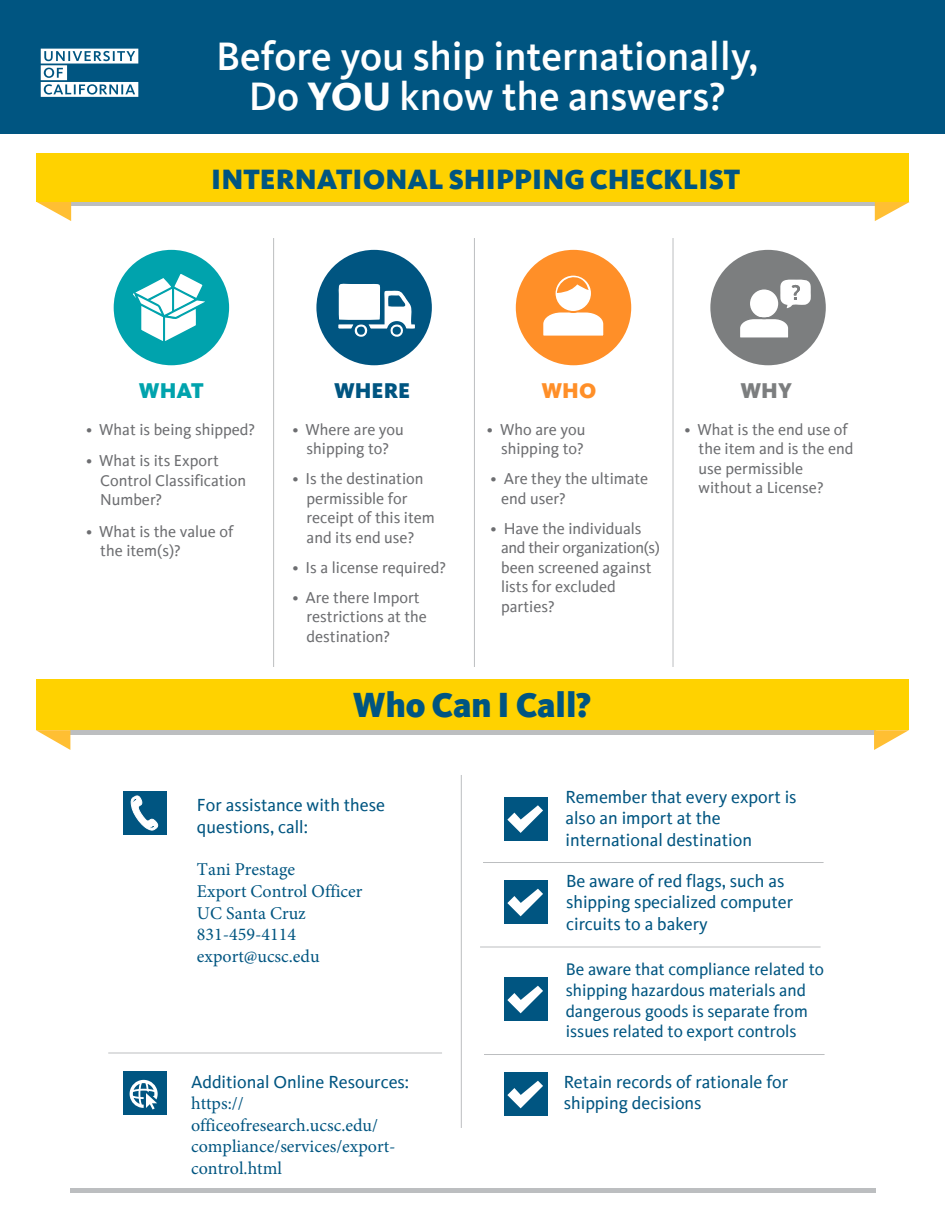
<style>
.page{position:relative;width:945px;height:1215px;background:#fff}
.page>*{position:absolute;margin:0;border:0;box-sizing:border-box;transform-origin:0 0}
.t1{font:500 40.8px/40.5px "Kievit Offc Pro";color:#fff;text-align:center}
.t2{font:900 36px "Kievit Offc Pro";color:#005581}
.t3{font:900 28.8px "Kievit Offc Pro";color:#005581}
.t4{font:900 22.05px "Kievit Offc Pro";color:#005581}
.t5{font:900 22.05px "Kievit Offc Pro";color:#00a3ad}
.t6{font:900 22.05px "Kievit Offc Pro";color:#7c7e7f}
.t7{font:900 22.05px "Kievit Offc Pro";color:#ff8f28}
.t8{font:18px/21.6px "Kievit Offc Pro";color:#005581}
.t9{font:18px/21.6px "Minion Pro";color:#005581}
.t10{font:17.25px/20.7px "Kievit Offc Pro";color:#005581}
.t11{font:16.2px/19.5px "Kievit Offc Pro";color:#6d6e71}
.s1{font-weight:800}
</style>
<div class="page">
<div style="left:114px;top:250px;width:115px;height:115px;background:#00a3ad;border-radius:50%"></div>
<svg style="left:133px;top:274px;width:72px;height:67px"></svg>
<div style="left:316px;top:250px;width:116px;height:115px;background:#005581;border-radius:50%"></div>
<svg style="left:338px;top:283px;width:77px;height:54px"></svg>
<div style="left:710px;top:250px;width:116px;height:115px;background:#7c7e7f;border-radius:50%"></div>
<svg style="left:740px;top:279px;width:71px;height:59px"></svg>
<div style="left:516px;top:250px;width:115px;height:115px;background:#ff8f28;border-radius:50%"></div>
<svg style="left:543px;top:275px;width:61px;height:61px"></svg>
<div style="left:0;top:0;width:945px;height:134px;background:#005581"></div>
<div style="left:70px;top:730px;width:806px;height:5px;background:#bcbec0"></div>
<div style="left:70px;top:1188px;width:806px;height:5px;background:#bcbec0"></div>
<svg style="left:874px;top:730px;width:35px;height:20px"></svg>
<svg style="left:36px;top:730px;width:34px;height:20px"></svg>
<div style="left:36px;top:680px;width:873px;height:50px;background:#ffd200"></div>
<hr style="left:71px;top:202px;width:805px;height:4px;background:#bcbec0">
<svg style="left:875px;top:202px;width:35px;height:19px"></svg>
<svg style="left:37px;top:202px;width:34px;height:19px"></svg>
<div style="left:36px;top:153px;width:873px;height:49px;background:#ffd200"></div>
<svg style="left:41px;top:49px;width:97px;height:48px"></svg>
<hr style="left:673px;top:238px;width:1px;height:429px;background:#bcbec0">
<hr style="left:474px;top:238px;width:1px;height:429px;background:#bcbec0">
<hr style="left:273px;top:238px;width:1px;height:429px;background:#bcbec0">
<hr style="left:461px;top:775px;width:1px;height:353px;background:#bcbec0">
<hr style="left:480px;top:947px;width:341px;height:1px;background:#bcbec0">
<hr style="left:483px;top:862px;width:341px;height:1px;background:#bcbec0">
<hr style="left:484px;top:1054px;width:341px;height:1px;background:#bcbec0">
<hr style="left:108px;top:1053px;width:334px;height:1px;background:#bcbec0">
<div style="left:504px;top:797px;width:43px;height:43px;background:#005581"></div>
<svg style="left:507px;top:805px;width:36px;height:28px"></svg>
<div style="left:504px;top:880px;width:43px;height:44px;background:#005581"></div>
<svg style="left:507px;top:889px;width:36px;height:27px"></svg>
<div style="left:504px;top:977px;width:43px;height:44px;background:#005581"></div>
<svg style="left:507px;top:986px;width:36px;height:27px"></svg>
<div style="left:504px;top:1072px;width:43px;height:44px;background:#005581"></div>
<svg style="left:507px;top:1081px;width:36px;height:27px"></svg>
<div style="left:123px;top:1071px;width:43px;height:43px;background:#005581"></div>
<svg style="left:130px;top:1080px;width:28px;height:30px"></svg>
<div style="left:123px;top:791px;width:43px;height:43px;background:#005581"></div>
<svg style="left:131px;top:796px;width:27px;height:34px"></svg>
<h1 class="t1" style="left:216px;top:36px;width:544px">Before you ship internationally,<br>Do <span class="s1">YOU</span> know the answers?</h1>
<h3 class="t3" style="left:211px;top:162px;width:531px">INTERNATIONAL SHIPPING CHECKLIST</h3>
<h3 class="t5" style="left:139px;top:377px;width:66px">WHAT</h3>
<h3 class="t4" style="left:334px;top:377px;width:78px">WHERE</h3>
<h3 class="t7" style="left:542px;top:377px;width:56px">WHO</h3>
<h3 class="t6" style="left:741px;top:377px;width:53px">WHY</h3>
<p class="t11" style="left:86px;top:419px;width:171px">• What is being shipped?</p>
<p class="t11" style="left:100px;top:451px;width:147px;text-indent:-14px">• What is its Export<br>Control Classification<br>Number?</p>
<p class="t11" style="left:100px;top:521px;width:135px;text-indent:-14px">• What is the value of the item(s)?</p>
<p class="t11" style="left:292px;top:419px;width:113px;text-align:center">• Where are you shipping to?</p>
<p class="t11" style="left:307px;top:469px;width:130px;text-indent:-14px">• Is the destination permissible for receipt of this item and its end use?</p>
<p class="t11" style="left:292px;top:557px;width:155px">• Is a license required?</p>
<p class="t11" style="left:307px;top:587px;width:122px;text-indent:-14px">• Are there Import restrictions at the destination?</p>
<p class="t11" style="left:487px;top:419px;width:100px;text-align:right">• Who are you shipping to?</p>
<p class="t11" style="left:501px;top:469px;width:149px;text-indent:-11px">• Are they the ultimate end user?</p>
<p class="t11" style="left:501px;top:518px;width:160px;text-indent:-11px">• Have the individuals and their organization(s) been screened against lists for excluded parties?</p>
<h2 class="t2" style="left:353px;top:683px;width:240px">Who Can I Call?</h2>
<p class="t11" style="left:699px;top:419px;width:156px;text-indent:-14px">• What is the end use of the item and is the end use permissible without a License?</p>
<p class="t8" style="left:197px;top:794px;width:190px">For assistance with these questions, call:</p>
<p class="t9" style="left:197px;top:859px;width:167px">Tani Prestage<br>Export Control Officer<br>UC Santa Cruz<br>831-459-4114 export@ucsc.edu</p>
<p class="t8" style="left:191px;top:1071px;width:220px">Additional Online Resources:</p>
<p class="t9" style="left:191px;top:1093px;width:206px">https:// officeofresearch.ucsc.edu/ compliance/services/export&shy;control.html</p>
<p class="t8" style="left:566px;top:786px;width:233px">Remember that every export is also an import at the international destination</p>
<p class="t8" style="left:566px;top:870px;width:229px">Be aware of red flags, such as shipping specialized computer circuits to a bakery</p>
<p class="t10" style="left:566px;top:959px;width:260px">Be aware that compliance related to shipping hazardous materials and dangerous goods is separate from issues related to export controls</p>
<p class="t8" style="left:564px;top:1071px;width:226px">Retain records of rationale for shipping decisions</p>
</div>
